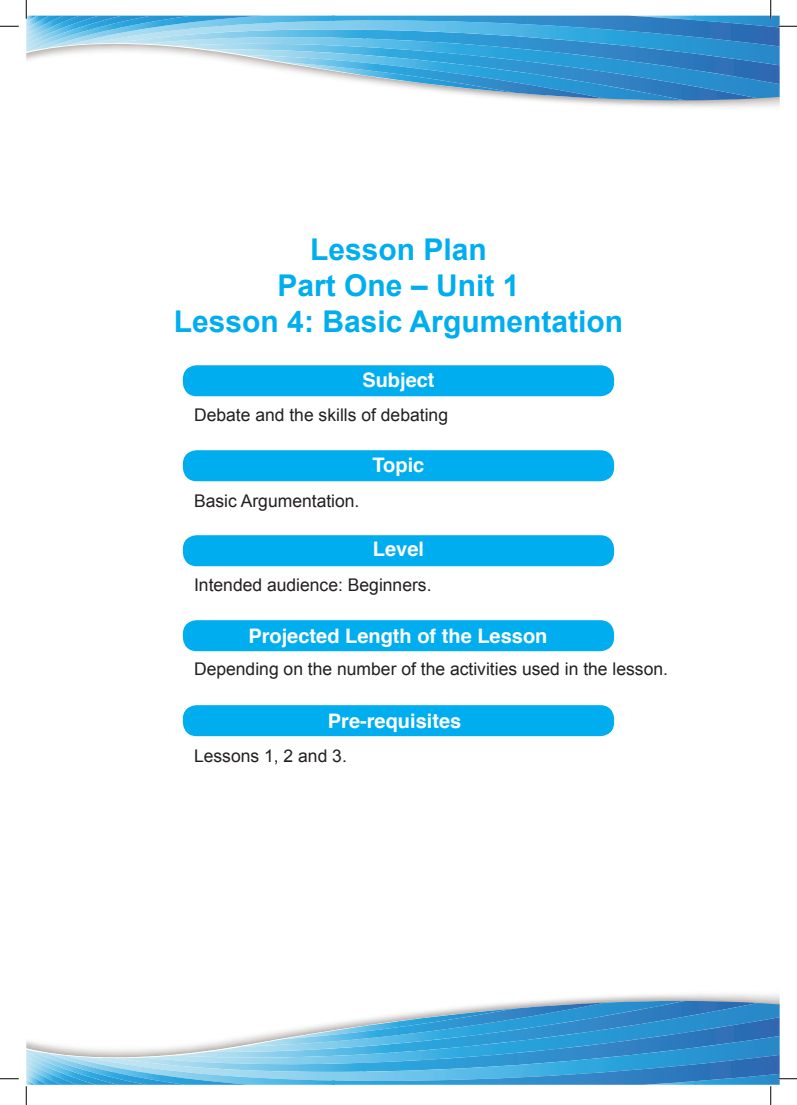
<style>
.page{position:relative;width:797px;height:1105px;background:#fff}
.page>*{position:absolute;margin:0;border:0;box-sizing:border-box;transform-origin:0 0}
.t1{font:700 30px/36px "Arial";color:#00aeef;text-align:center}
.t2{font:700 20px "Helvetica";color:#fff}
.t3{font:17.5px "Arial";color:#231f20}
</style>
<div class="page">
<div style="left:183px;top:365px;width:431px;height:31px;background:#00aeef;border-radius:14px"></div>
<div style="left:183px;top:450px;width:431px;height:31px;background:#00aeef;border-radius:14px"></div>
<div style="left:183px;top:535px;width:431px;height:31px;background:#00aeef;border-radius:14px"></div>
<div style="left:183px;top:620px;width:431px;height:31px;background:#00aeef;border-radius:14px"></div>
<div style="left:183px;top:705px;width:431px;height:31px;background:#00aeef;border-radius:14px"></div>
<svg style="left:0;top:25px;width:19px;height:2px"></svg>
<svg style="left:0;top:1078px;width:19px;height:1px"></svg>
<svg style="left:25px;top:0;width:772px;height:100px"></svg>
<svg style="left:25px;top:1001px;width:772px;height:104px"></svg>
<h1 class="t1" style="left:174px;top:232px;width:450px">Lesson Plan<br>Part One – Unit 1<br>Lesson 4: Basic Argumentation</h1>
<p class="t2" style="left:362px;top:363px;width:74px">Subject</p>
<p class="t3" style="left:194px;top:403px;width:255px">Debate and the skills of debating</p>
<p class="t3" style="left:194px;top:489px;width:167px">Basic Argumentation.</p>
<p class="t2" style="left:372px;top:449px;width:53px">Topic</p>
<p class="t2" style="left:373px;top:533px;width:53px">Level</p>
<p class="t3" style="left:194px;top:573px;width:239px">Intended audience: Beginners.</p>
<p class="t2" style="left:248px;top:619px;width:300px">Projected Length of the Lesson</p>
<p class="t3" style="left:194px;top:657px;width:475px">Depending on the number of the activities used in the lesson.</p>
<p class="t2" style="left:328px;top:704px;width:135px">Pre-requisites</p>
<p class="t3" style="left:194px;top:744px;width:154px">Lessons 1, 2 and 3.</p>
</div>
